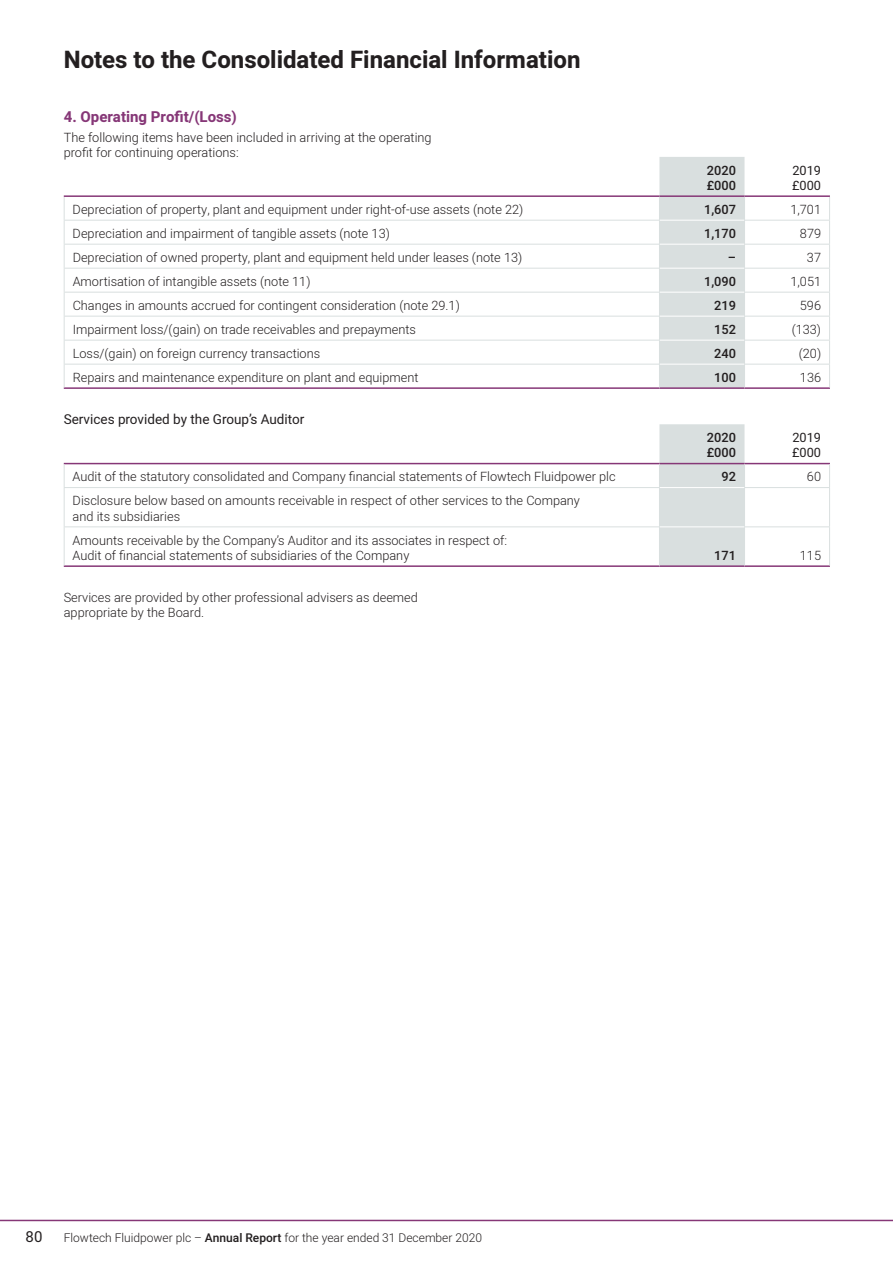
<style>
.page{position:relative;width:893px;height:1263px;background:#fff}
.page>*{position:absolute;margin:0;border:0;box-sizing:border-box;transform-origin:0 0}
.t1{font:700 24px "Heebo";color:#231f20}
.t2{font:700 15px "Heebo";color:#863777}
.t3{font:15px "Heebo";color:#231f20}
.t4{font:13.5px "Heebo";color:#231f20}
.t5{font:300 12.75px/15.3px "Heebo";color:#231f20}
.t6{font:500 12.75px/15.3px "Heebo";color:#231f20}
.t7{font:12.75px/15.3px "Heebo";color:#231f20}
.t8{font:300 12px "Heebo";color:#231f20}
.s1{font-weight:500}
</style>
<div class="page">
<hr style="left:0;top:1220px;width:893px;height:1px;background:#863777">
<hr style="left:64px;top:195px;width:595px;height:2px;background:#863777">
<hr style="left:744px;top:195px;width:86px;height:2px;background:#863777">
<hr style="left:64px;top:387px;width:595px;height:2px;background:#863777">
<hr style="left:659px;top:387px;width:85px;height:2px;background:#863777">
<hr style="left:744px;top:387px;width:86px;height:2px;background:#863777">
<svg style="left:64px;top:197px;width:1px;height:190px"></svg>
<div style="left:659px;top:157px;width:86px;height:231px;background:#d9dfdf"></div>
<svg style="left:829px;top:197px;width:1px;height:190px"></svg>
<hr style="left:64px;top:220px;width:596px;height:1px;background:#d9dfdf">
<hr style="left:64px;top:244px;width:596px;height:1px;background:#d9dfdf">
<hr style="left:64px;top:268px;width:596px;height:1px;background:#d9dfdf">
<hr style="left:64px;top:292px;width:596px;height:1px;background:#d9dfdf">
<hr style="left:64px;top:316px;width:596px;height:1px;background:#d9dfdf">
<hr style="left:64px;top:340px;width:596px;height:1px;background:#d9dfdf">
<hr style="left:64px;top:364px;width:596px;height:1px;background:#d9dfdf">
<hr style="left:660px;top:220px;width:84px;height:1px;background:#fff">
<hr style="left:660px;top:244px;width:84px;height:1px;background:#fff">
<hr style="left:660px;top:268px;width:84px;height:1px;background:#fff">
<hr style="left:660px;top:292px;width:84px;height:1px;background:#fff">
<hr style="left:660px;top:316px;width:84px;height:1px;background:#fff">
<hr style="left:660px;top:340px;width:84px;height:1px;background:#fff">
<hr style="left:660px;top:364px;width:84px;height:1px;background:#fff">
<hr style="left:744px;top:220px;width:86px;height:1px;background:#d9dfdf">
<hr style="left:744px;top:244px;width:86px;height:1px;background:#d9dfdf">
<hr style="left:744px;top:268px;width:86px;height:1px;background:#d9dfdf">
<hr style="left:744px;top:292px;width:86px;height:1px;background:#d9dfdf">
<hr style="left:744px;top:316px;width:86px;height:1px;background:#d9dfdf">
<hr style="left:744px;top:340px;width:86px;height:1px;background:#d9dfdf">
<hr style="left:744px;top:364px;width:86px;height:1px;background:#d9dfdf">
<hr style="left:64px;top:463px;width:595px;height:1px;background:#863777">
<hr style="left:744px;top:463px;width:86px;height:1px;background:#863777">
<hr style="left:64px;top:565px;width:595px;height:2px;background:#863777">
<hr style="left:659px;top:565px;width:85px;height:2px;background:#863777">
<hr style="left:744px;top:565px;width:86px;height:2px;background:#863777">
<svg style="left:64px;top:464px;width:1px;height:23px"></svg>
<div style="left:659px;top:424px;width:86px;height:142px;background:#d9dfdf"></div>
<svg style="left:829px;top:464px;width:1px;height:23px"></svg>
<hr style="left:64px;top:488px;width:1px;height:38px;background:#d9dfdf">
<hr style="left:659px;top:488px;width:1px;height:38px;background:#d9dfdf">
<hr style="left:744px;top:488px;width:1px;height:38px;background:#d9dfdf">
<hr style="left:829px;top:488px;width:1px;height:38px;background:#d9dfdf">
<hr style="left:64px;top:527px;width:1px;height:38px;background:#d9dfdf">
<hr style="left:659px;top:527px;width:1px;height:38px;background:#d9dfdf">
<hr style="left:744px;top:527px;width:1px;height:38px;background:#d9dfdf">
<hr style="left:829px;top:527px;width:1px;height:38px;background:#d9dfdf">
<hr style="left:64px;top:487px;width:596px;height:1px;background:#d9dfdf">
<hr style="left:744px;top:487px;width:86px;height:1px;background:#d9dfdf">
<hr style="left:64px;top:526px;width:596px;height:1px;background:#d9dfdf">
<hr style="left:744px;top:526px;width:86px;height:1px;background:#d9dfdf">
<hr style="left:660px;top:487px;width:84px;height:1px;background:#fff">
<hr style="left:660px;top:526px;width:84px;height:1px;background:#fff">
<h1 class="t1" style="left:64px;top:43px;width:518px">Notes to the Consolidated Financial Information</h1>
<p class="t2" style="left:64px;top:106px;width:175px">4. Operating Profit/(Loss)</p>
<p class="t5" style="left:64px;top:129px;width:369px">The following items have been included in arriving at the operating profit for continuing operations:</p>
<p class="t6" style="left:707px;top:162px;width:31px">2020 £000</p>
<p class="t7" style="left:792px;top:162px;width:30px">2019 £000</p>
<p class="t5" style="left:73px;top:201px;width:452px">Depreciation of property, plant and equipment under right-of-use assets (note 22)</p>
<p class="t6" style="left:704px;top:202px;width:33px">1,607</p>
<p class="t5" style="left:790px;top:201px;width:32px">1,701</p>
<p class="t5" style="left:73px;top:225px;width:319px">Depreciation and impairment of tangible assets (note 13)</p>
<p class="t6" style="left:704px;top:226px;width:33px">1,170</p>
<p class="t5" style="left:800px;top:225px;width:23px">879</p>
<p class="t5" style="left:73px;top:249px;width:451px">Depreciation of owned property, plant and equipment held under leases (note 13)</p>
<p class="t6" style="left:728px;top:250px;width:10px">–</p>
<p class="t5" style="left:807px;top:249px;width:16px">37</p>
<p class="t5" style="left:73px;top:273px;width:239px">Amortisation of intangible assets (note 11)</p>
<p class="t6" style="left:704px;top:274px;width:33px">1,090</p>
<p class="t5" style="left:790px;top:273px;width:32px">1,051</p>
<p class="t5" style="left:73px;top:297px;width:389px">Changes in amounts accrued for contingent consideration (note 29.1)</p>
<p class="t6" style="left:714px;top:298px;width:23px">219</p>
<p class="t5" style="left:800px;top:297px;width:23px">596</p>
<p class="t5" style="left:73px;top:321px;width:345px">Impairment loss/(gain) on trade receivables and prepayments</p>
<p class="t6" style="left:714px;top:322px;width:23px">152</p>
<p class="t5" style="left:792px;top:321px;width:31px">(133)</p>
<p class="t5" style="left:73px;top:345px;width:249px">Loss/(gain) on foreign currency transactions</p>
<p class="t6" style="left:714px;top:346px;width:23px">240</p>
<p class="t5" style="left:799px;top:345px;width:24px">(20)</p>
<p class="t5" style="left:73px;top:369px;width:347px">Repairs and maintenance expenditure on plant and equipment</p>
<p class="t6" style="left:714px;top:370px;width:23px">100</p>
<p class="t5" style="left:800px;top:369px;width:23px">136</p>
<p class="t4" style="left:64px;top:410px;width:242px">Services provided by the Group’s Auditor</p>
<p class="t6" style="left:707px;top:430px;width:31px">2020 £000</p>
<p class="t7" style="left:792px;top:430px;width:30px">2019 £000</p>
<p class="t5" style="left:73px;top:469px;width:544px">Audit of the statutory consolidated and Company financial statements of Flowtech Fluidpower plc</p>
<p class="t6" style="left:721px;top:469px;width:16px">92</p>
<p class="t5" style="left:807px;top:469px;width:16px">60</p>
<p class="t5" style="left:73px;top:493px;width:509px">Disclosure below based on amounts receivable in respect of other services to the Company and its subsidiaries</p>
<p class="t5" style="left:73px;top:532px;width:436px">Amounts receivable by the Company’s Auditor and its associates in respect of:<br>Audit of financial statements of subsidiaries of the Company</p>
<p class="t6" style="left:714px;top:548px;width:23px">171</p>
<p class="t5" style="left:800px;top:547px;width:23px">115</p>
<p class="t5" style="left:64px;top:589px;width:356px">Services are provided by other professional advisers as deemed appropriate by the Board.</p>
<p class="t3" style="left:26px;top:1226px;width:18px">80</p>
<p class="t8" style="left:64px;top:1229px;width:420px">Flowtech Fluidpower plc – <span class="s1">Annual Report</span> for the year ended 31 December 2020</p>
</div>
